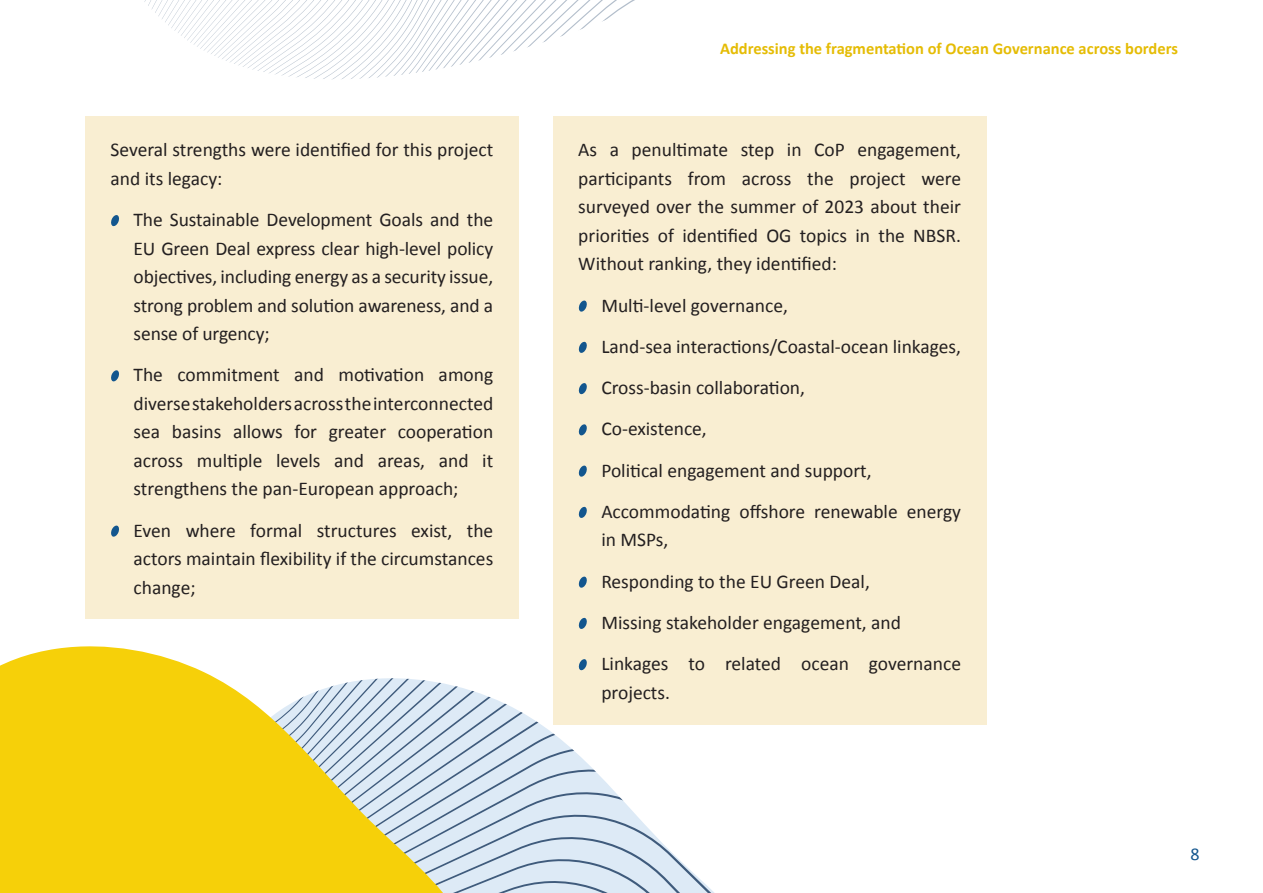
<style>
.page{position:relative;width:1263px;height:893px;background:#fff}
.page>*{position:absolute;margin:0;border:0;box-sizing:border-box;transform-origin:0 0}
.t1{font:19.5px/28.5px "Calibri";color:#231f20;text-align:justify}
.t2{font:18px "Calibri";color:#13568e}
.t3{font:700 16.5px "Calibri";color:#e5bc05}
</style>
<div class="page">
<svg style="left:510px;top:706px;width:205px;height:187px"></svg>
<div style="left:85px;top:116px;width:434px;height:503px;background:#f9eed2"></div>
<svg style="left:111px;top:215px;width:8px;height:12px"></svg>
<svg style="left:111px;top:370px;width:8px;height:12px"></svg>
<svg style="left:111px;top:525px;width:8px;height:12px"></svg>
<div style="left:553px;top:116px;width:433px;height:608px;background:#f9eed2"></div>
<svg style="left:578px;top:300px;width:9px;height:12px"></svg>
<svg style="left:578px;top:341px;width:9px;height:12px"></svg>
<svg style="left:578px;top:383px;width:9px;height:12px"></svg>
<svg style="left:578px;top:424px;width:9px;height:12px"></svg>
<svg style="left:578px;top:465px;width:9px;height:12px"></svg>
<svg style="left:578px;top:506px;width:9px;height:12px"></svg>
<svg style="left:578px;top:576px;width:9px;height:12px"></svg>
<svg style="left:578px;top:617px;width:9px;height:12px"></svg>
<svg style="left:578px;top:659px;width:9px;height:12px"></svg>
<svg style="left:0;top:646px;width:510px;height:247px;background:#ebd762"></svg>
<svg style="left:144px;top:0;width:491px;height:80px"></svg>
<p class="t1" style="left:111px;top:135px;width:384px">Several strengths were identified for this project and its legacy:</p>
<p class="t1" style="left:134px;top:205px;width:361px">The Sustainable Development Goals and the EU Green Deal express clear high-level policy objectives, including energy as a security issue, strong problem and solution awareness, and a sense of urgency;</p>
<p class="t1" style="left:134px;top:360px;width:361px">The commitment and motivation among diverse stakeholders across the interconnected sea basins allows for greater cooperation across multiple levels and areas, and it strengthens the pan-European approach;</p>
<p class="t1" style="left:134px;top:515px;width:361px">Even where formal structures exist, the actors maintain flexibility if the circumstances change;</p>
<p class="t3" style="left:720px;top:37px;width:459px">Addressing the fragmentation of Ocean Governance across borders</p>
<p class="t1" style="left:578px;top:135px;width:384px">As a penultimate step in CoP engagement, participants from across the project were surveyed over the summer of 2023 about their priorities of identified OG topics in the NBSR.<br>Without ranking, they identified:</p>
<p class="t1" style="left:601px;top:284px;width:361px;line-height:41.2px;text-align:left">Multi-level governance,<br>Land-sea interactions/Coastal-ocean linkages, Cross-basin collaboration,<br>Co-existence,<br>Political engagement and support, Accommodating offshore renewable energy</p>
<p class="t1" style="left:601px;top:519px;width:361px;line-height:41.2px;text-align:left">in MSPs,<br>Responding to the EU Green Deal,<br>Missing stakeholder engagement, and<br>Linkages to related ocean governance</p>
<p class="t1" style="left:601px;top:677px;width:70px">projects.</p>
<p class="t2" style="left:1190px;top:841px;width:11px">8</p>
</div>
